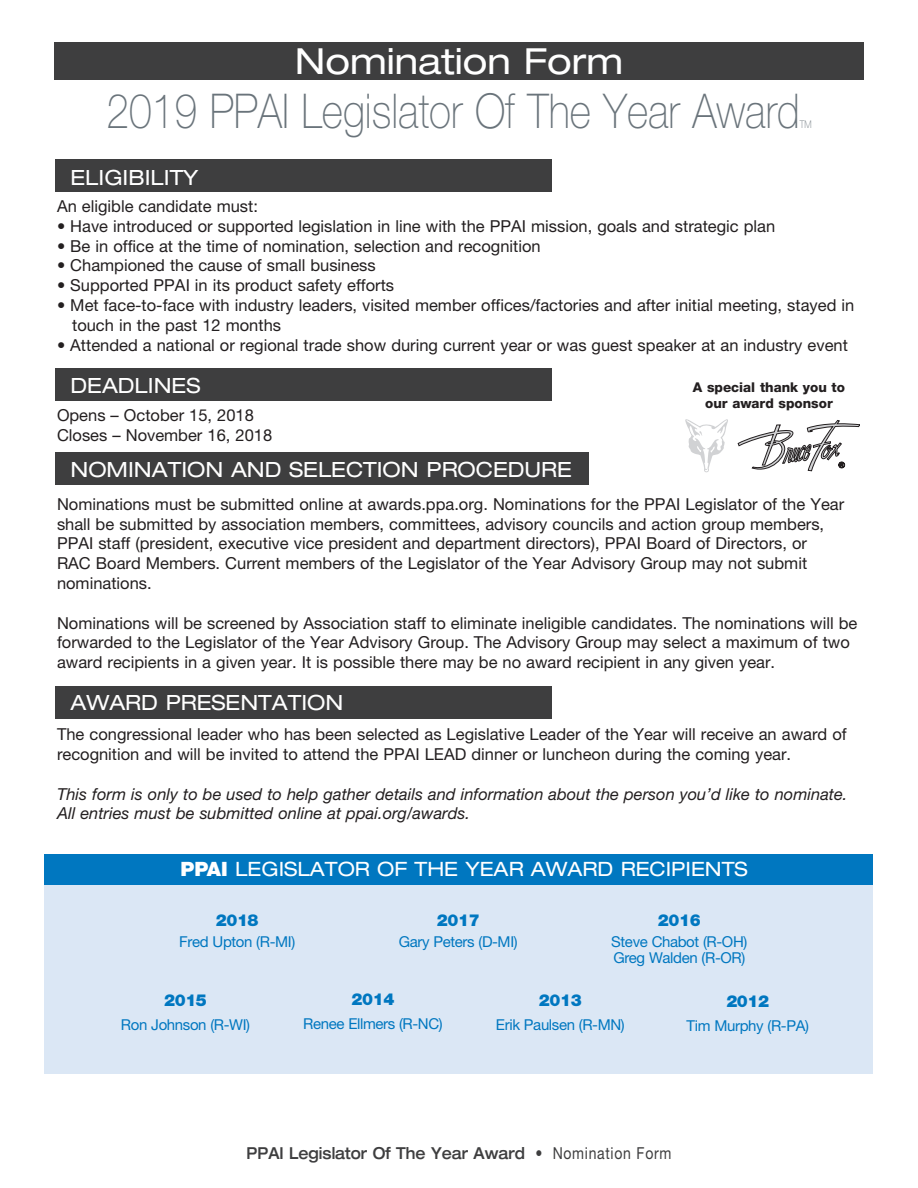
<style>
.page{position:relative;width:918px;height:1188px;background:#fff}
.page>*{position:absolute;margin:0;border:0;box-sizing:border-box;transform-origin:0 0}
.t1{font:100 48px "Helvetica Neue LT Std";color:#6a747b;scale:.85 1}
.t2{font:expanded 36px "Helvetica Neue LT Std";color:#fff}
.t3{font:expanded 21px "Helvetica Neue LT Std";color:#fff}
.t4{font:expanded 19.8px "Helvetica Neue LT Std";color:#fff}
.t5{font:16.5px/19.8px "Helvetica Neue LT Std";color:#231f20}
.t6{font:italic 16.5px/19.8px "Helvetica Neue LT Std";color:#231f20}
.t7{font:500 expanded 16.5px "Helvetica Neue LT Std";color:#3e3e3f;scale:.85 1}
.Chart_Years{font:900 16.5px "Helvetica Neue LT Std";letter-spacing:-.025em;color:#0077c0}
.Chart_Names{font:15px "Helvetica Neue LT Std";letter-spacing:-.025em;color:#0077c0}
.t8{font:800 13.5px/16.5px "Helvetica Neue LT Std";color:#231f20;text-align:center}
.t9{font:100 10.5px "Helvetica Neue LT Std";color:#6a747b;scale:.85 1}
.s1{font-weight:900;font-stretch:normal}
.s2{font-weight:400;font-stretch:normal}
</style>
<div class="page">
<div style="left:56px;top:160px;width:496px;height:32px;background:#3e3e3f"></div>
<div style="left:56px;top:368px;width:496px;height:33px;background:#3e3e3f"></div>
<div style="left:56px;top:452px;width:533px;height:33px;background:#3e3e3f"></div>
<div style="left:56px;top:686px;width:496px;height:32px;background:#3e3e3f"></div>
<div style="left:54px;top:42px;width:810px;height:38px;background:#3e3e3f"></div>
<div style="left:44px;top:857px;width:828px;height:217px;background:#dbe7f5"></div>
<div style="left:44px;top:854px;width:828px;height:31px;background:#0077c0"></div>
<svg style="left:738px;top:420px;width:122px;height:52px"></svg>
<svg style="left:685px;top:419px;width:43px;height:53px"></svg>
<p class="t2" style="left:295px;top:39px;width:330px">Nomination Form</p>
<p class="t1" style="left:106px;top:84px;width:817px">2019 PPAI Legislator Of The Year Award</p>
<p class="t9" style="left:800px;top:119px;width:15px">TM</p>
<p class="t3" style="left:70px;top:165px;width:129px">ELIGIBILITY</p>
<p class="t5" style="left:57px;top:196px;width:202px">An eligible candidate must:</p>
<p class="t5" style="left:57px;top:216px;width:720px">• Have introduced or supported legislation in line with the PPAI mission, goals and strategic plan</p>
<p class="t5" style="left:57px;top:236px;width:485px">• Be in office at the time of nomination, selection and recognition</p>
<p class="t5" style="left:57px;top:255px;width:320px">• Championed the cause of small business</p>
<p class="t5" style="left:57px;top:275px;width:339px">• Supported PPAI in its product safety efforts</p>
<p class="t5" style="left:72px;top:295px;width:784px;text-indent:-15px">• Met face-to-face with industry leaders, visited member offices/factories and after initial meeting, stayed in touch in the past 12 months</p>
<p class="t5" style="left:57px;top:335px;width:792px">• Attended a national or regional trade show during current year or was guest speaker at an industry event</p>
<p class="t3" style="left:70px;top:372px;width:131px">DEADLINES</p>
<p class="t5" style="left:57px;top:405px;width:198px">Opens – October 15, 2018</p>
<p class="t5" style="left:57px;top:425px;width:217px">Closes – November 16, 2018</p>
<p class="t3" style="left:70px;top:457px;width:503px">NOMINATION AND SELECTION PROCEDURE</p>
<p class="t5" style="left:57px;top:494px;width:789px">Nominations must be submitted online at awards.ppa.org. Nominations for the PPAI Legislator of the Year shall be submitted by association members, committees, advisory councils and action group members, PPAI staff (president, executive vice president and department directors), PPAI Board of Directors, or RAC Board Members. Current members of the Legislator of the Year Advisory Group may not submit nominations.</p>
<p class="t5" style="left:57px;top:613px;width:802px">Nominations will be screened by Association staff to eliminate ineligible candidates. The nominations will be forwarded to the Legislator of the Year Advisory Group. The Advisory Group may select a maximum of two award recipients in a given year. It is possible there may be no award recipient in any given year.</p>
<p class="t3" style="left:70px;top:690px;width:274px">AWARD PRESENTATION</p>
<p class="t5" style="left:57px;top:724px;width:791px">The congressional leader who has been selected as Legislative Leader of the Year will receive an award of recognition and will be invited to attend the PPAI LEAD dinner or luncheon during the coming year.</p>
<p class="t6" style="left:57px;top:784px;width:792px">This form is only to be used to help gather details and information about the person you’d like to nominate.<br>All entries must be submitted online at ppai.org/awards.</p>
<p class="t4" style="left:181px;top:857px;width:569px"><span class="s1">PPAI</span> LEGISLATOR OF THE YEAR AWARD RECIPIENTS</p>
<p class="t8" style="left:693px;top:379px;width:154px">A special thank you to our award sponsor</p>
<p class="Chart_Years" style="left:216px;top:910px;width:44px">2018</p>
<p class="Chart_Names" style="left:179px;top:932px;width:117px">Fred Upton (R-MI)</p>
<p class="Chart_Years" style="left:437px;top:910px;width:44px">2017</p>
<p class="Chart_Names" style="left:399px;top:932px;width:120px">Gary Peters (D-MI)</p>
<p class="Chart_Years" style="left:658px;top:910px;width:44px">2016</p>
<p class="Chart_Names" style="left:611px;top:932px;width:138px">Steve Chabot (R-OH)</p>
<p class="Chart_Names" style="left:613px;top:949px;width:133px">Greg Walden (R-OR)</p>
<p class="Chart_Years" style="left:164px;top:990px;width:44px">2015</p>
<p class="Chart_Names" style="left:121px;top:1016px;width:131px">Ron Johnson (R-WI)</p>
<p class="Chart_Years" style="left:352px;top:989px;width:44px">2014</p>
<p class="Chart_Names" style="left:303px;top:1015px;width:141px">Renee Ellmers (R-NC)</p>
<p class="Chart_Years" style="left:539px;top:990px;width:44px">2013</p>
<p class="Chart_Names" style="left:496px;top:1016px;width:130px">Erik Paulsen (R-MN)</p>
<p class="Chart_Years" style="left:726px;top:991px;width:44px">2012</p>
<p class="Chart_Names" style="left:687px;top:1016px;width:124px">Tim Murphy (R-PA)</p>
<p class="t7" style="left:247px;top:1143px;width:501px">PPAI Legislator Of The Year Award <span class="s1">•</span> <span class="s2">Nomination Form</span></p>
</div>
